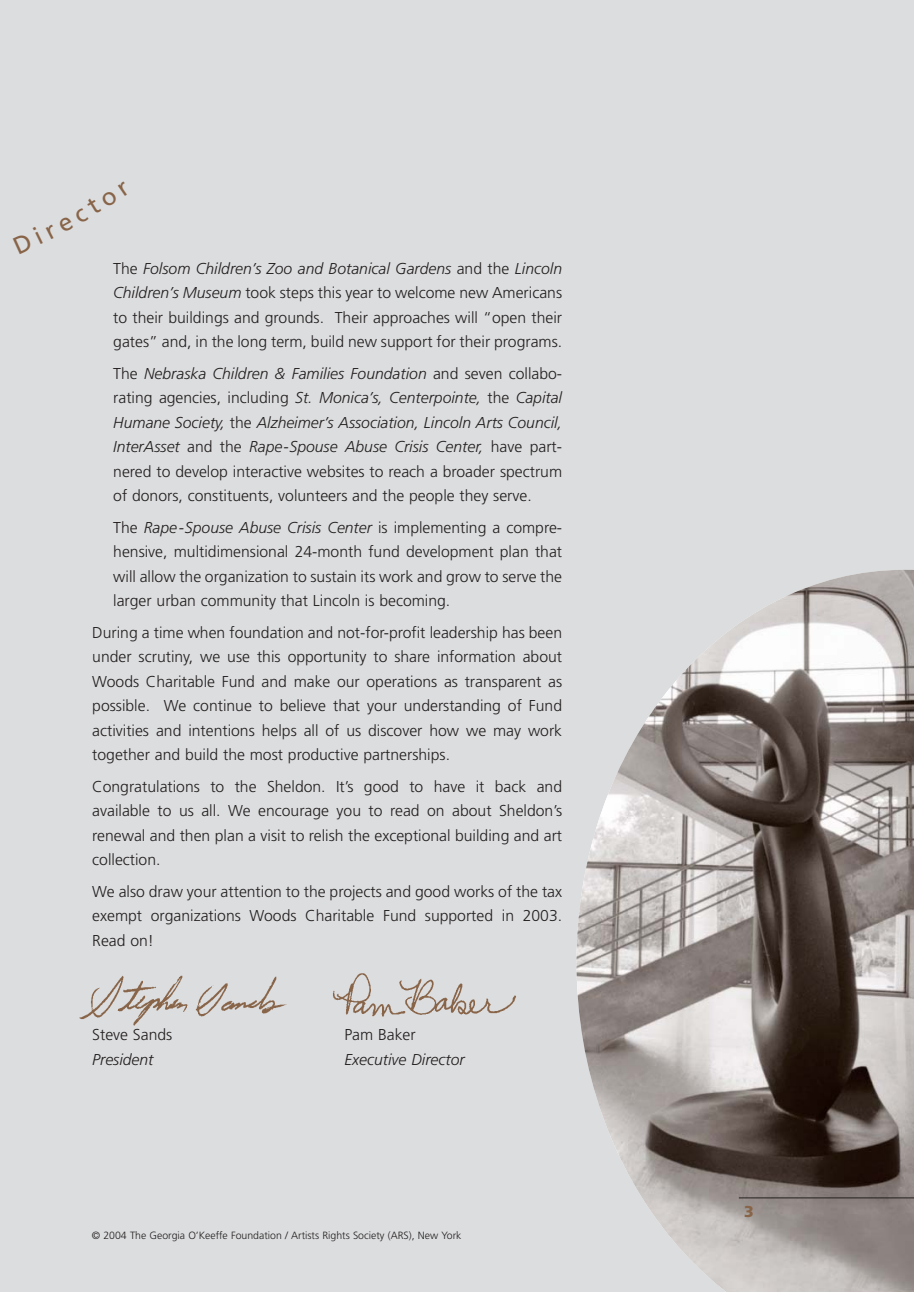
<style>
.page{position:relative;width:914px;height:1292px;background:#fff}
.page>*{position:absolute;margin:0;border:0;box-sizing:border-box;transform-origin:0 0}
.t1{font:300 15.75px/24.5px "Frutiger";color:#231f1f;text-align:justify}
.t2{font:italic 300 15.75px "Frutiger";color:#231f1f}
.t3{font:900 15.75px "Frutiger";color:#886448}
.t4{font:300 10.5px "Frutiger";color:#231f1f}
.s1{font-style:italic}
</style>
<div class="page">
<div style="left:0;top:0;width:914px;height:1291px;background:#dcdddf"></div>
<img style="left:576px;top:570px;width:338px;height:721px">
<hr style="left:738px;top:1197px;width:176px;height:1px;background:#231f1f">
<img style="left:333px;top:973px;width:183px;height:44px">
<img style="left:79px;top:975px;width:208px;height:51px">
<p class="t1" style="left:113px;top:257px;width:450px">The <span class="s1">Folsom Children’s Zoo and Botanical Gardens</span> and the <span class="s1">Lincoln Children’s Museum</span> took steps this year to welcome new Americans to their buildings and grounds. Their approaches will “open their gates” and, in the long term, build new support for their programs.</p>
<p class="t1" style="left:113px;top:362px;width:450px">The <span class="s1">Nebraska Children &amp; Families Foundation</span> and seven collabo&shy;rating agencies, including <span class="s1">St. Monica’s, Centerpointe,</span> the <span class="s1">Capital Humane Society,</span> the <span class="s1">Alzheimer’s Association, Lincoln Arts Council, InterAsset</span> and the <span class="s1">Rape-Spouse Abuse Crisis Center,</span> have part&shy;nered to develop interactive websites to reach a broader spectrum of donors, constituents, volunteers and the people they serve.</p>
<p class="t1" style="left:113px;top:516px;width:450px">The <span class="s1">Rape-Spouse Abuse Crisis Center</span> is implementing a compre&shy;hensive, multidimensional 24-month fund development plan that will allow the organization to sustain its work and grow to serve the larger urban community that Lincoln is becoming.</p>
<p class="t1" style="left:92px;top:621px;width:471px">During a time when foundation and not-for-profit leadership has been under scrutiny, we use this opportunity to share information about Woods Charitable Fund and make our operations as transparent as possible. We continue to believe that your understanding of Fund activities and intentions helps all of us discover how we may work together and build the most productive partnerships.</p>
<p class="t1" style="left:92px;top:775px;width:471px">Congratulations to the Sheldon. It’s good to have it back and available to us all. We encourage you to read on about Sheldon’s renewal and then plan a visit to relish the exceptional building and art collection.</p>
<p class="t1" style="left:92px;top:880px;width:471px">We also draw your attention to the projects and good works of the tax exempt organizations Woods Charitable Fund supported in 2003.<br>Read on!</p>
<p class="t1" style="left:92px;top:1023px;width:82px">Steve Sands</p>
<p class="t1" style="left:344px;top:1023px;width:73px">Pam Baker</p>
<p class="t2" style="left:92px;top:1053px;width:63px">President</p>
<p class="t2" style="left:344px;top:1053px;width:122px">Executive Director</p>
<p class="t4" style="left:92px;top:1230px;width:371px">© 2004 The Georgia O’Keeffe Foundation / Artists Rights Society (ARS), New York</p>
<p class="t3" style="left:744px;top:1204px;width:11px">3</p>
</div>
